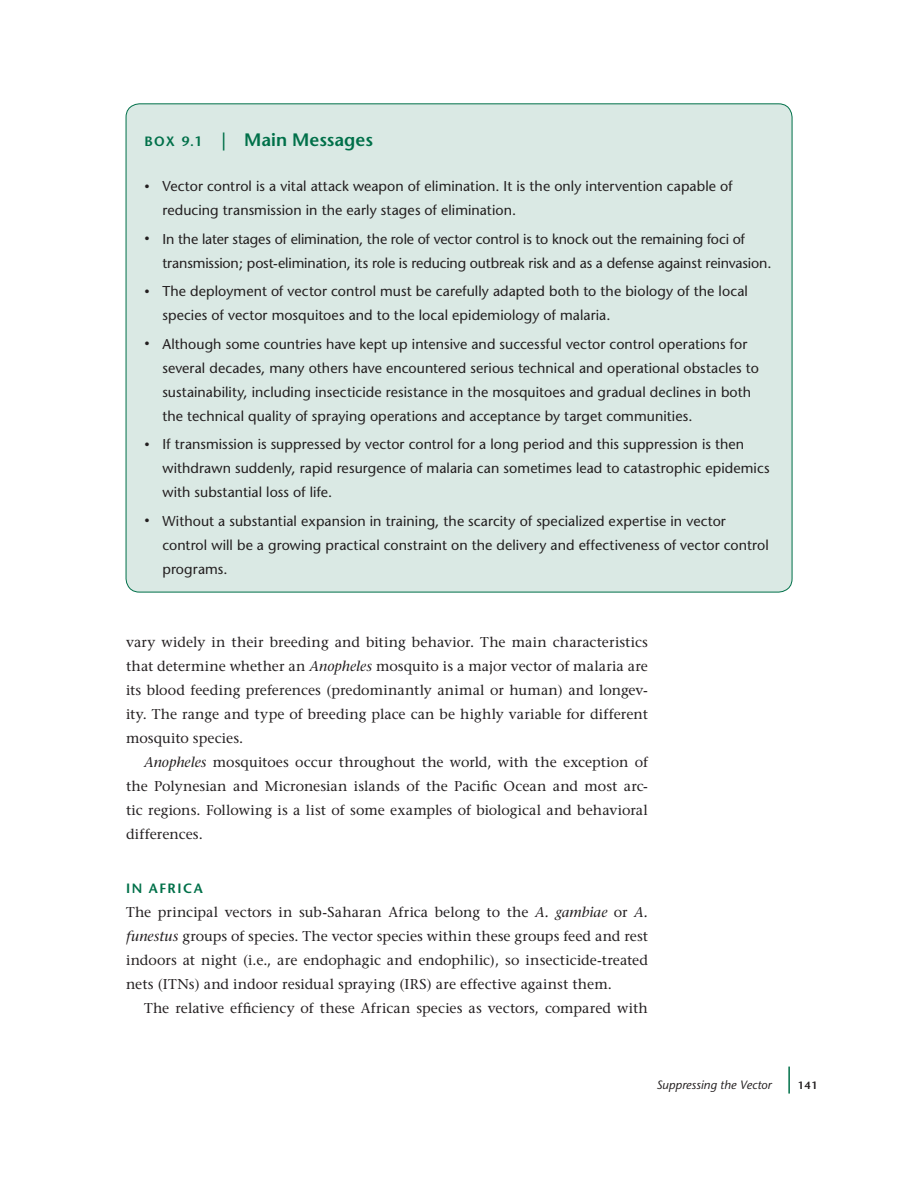
<style>
.page{position:relative;width:918px;height:1188px;background:#fff}
.page>*{position:absolute;margin:0;border:0;box-sizing:border-box;transform-origin:0 0}
.t1{font:600 18px "Stone Sans";color:#007049}
.t2{font:14.25px/24px "Stone Sans";letter-spacing:.005em;color:#231f20}
.t3{font:14.25px/24px "Stone Serif";letter-spacing:.005em;color:#231f20;text-align:justify}
.t4{font:600 13.5px "Stone Sans";color:#007049}
.t5{font:italic 12px "Stone Sans";letter-spacing:.005em;color:#231f20}
.t6{font:600 10.5px "Stone Sans";color:#231f20}
.s1{font-size:13.5px}
.s2{font-size:10.5px}
.s3{font-style:italic}
</style>
<div class="page">
<hr style="left:788px;top:1067px;width:2px;height:27px;background:#007049">
<div style="left:126px;top:104px;width:666px;height:488px;background:#dae9e4;border-radius:14px"></div>
<p class="t1" style="left:144px;top:129px;width:230px"><span class="s1">Box 9.1</span> | Main Messages</p>
<p class="t2" style="left:162px;top:174px;width:572px;text-indent:-18px"><span class="s2">•</span> Vector control is a vital attack weapon of elimination. It is the only intervention capable of reducing transmission in the early stages of elimination.</p>
<p class="t2" style="left:162px;top:227px;width:611px;text-indent:-18px"><span class="s2">•</span> In the later stages of elimination, the role of vector control is to knock out the remaining foci of transmission; post-elimination, its role is reducing outbreak risk and as a defense against reinvasion.</p>
<p class="t2" style="left:162px;top:279px;width:587px;text-indent:-18px"><span class="s2">•</span> The deployment of vector control must be carefully adapted both to the biology of the local species of vector mosquitoes and to the local epidemiology of malaria.</p>
<p class="t2" style="left:162px;top:332px;width:598px;text-indent:-18px"><span class="s2">•</span> Although some countries have kept up intensive and successful vector control operations for several decades, many others have encountered serious technical and operational obstacles to sustainability, including insecticide resistance in the mosquitoes and gradual declines in both the technical quality of spraying operations and acceptance by target communities.</p>
<p class="t2" style="left:162px;top:432px;width:609px;text-indent:-18px"><span class="s2">•</span> If transmission is suppressed by vector control for a long period and this suppression is then withdrawn suddenly, rapid resurgence of malaria can sometimes lead to catastrophic epidemics with substantial loss of life.</p>
<p class="t2" style="left:162px;top:509px;width:608px;text-indent:-18px"><span class="s2">•</span> Without a substantial expansion in training, the scarcity of specialized expertise in vector control will be a growing practical constraint on the delivery and effectiveness of vector control programs.</p>
<p class="t3" style="left:126px;top:630px;width:524px">vary widely in their breeding and biting behavior. The main characteristics that determine whether an <span class="s3">Anopheles</span> mosquito is a major vector of malaria are its blood feeding preferences (predominantly animal or human) and longev&shy;ity. The range and type of breeding place can be highly variable for different mosquito species.</p>
<p class="t3" style="left:126px;top:750px;width:524px;text-indent:18px"><span class="s3">Anopheles</span> mosquitoes occur throughout the world, with the exception of the Polynesian and Micronesian islands of the Pacific Ocean and most arc&shy;tic regions. Following is a list of some examples of biological and behavioral differences.</p>
<p class="t4" style="left:126px;top:880px;width:78px">In Africa</p>
<p class="t3" style="left:126px;top:900px;width:524px">The principal vectors in sub-Saharan Africa belong to the <span class="s3">A. gambiae</span> or <span class="s3">A. funestus</span> groups of species. The vector species within these groups feed and rest indoors at night (i.e., are endophagic and endophilic), so insecticide-treated nets (ITNs) and indoor residual spraying (IRS) are effective against them.</p>
<p class="t3" style="left:144px;top:996px;width:505px">The relative efficiency of these African species as vectors, compared with</p>
<p class="t5" style="left:656px;top:1078px;width:117px">Suppressing the Vector</p>
<p class="t6" style="left:798px;top:1079px;width:21px">141</p>
</div>
